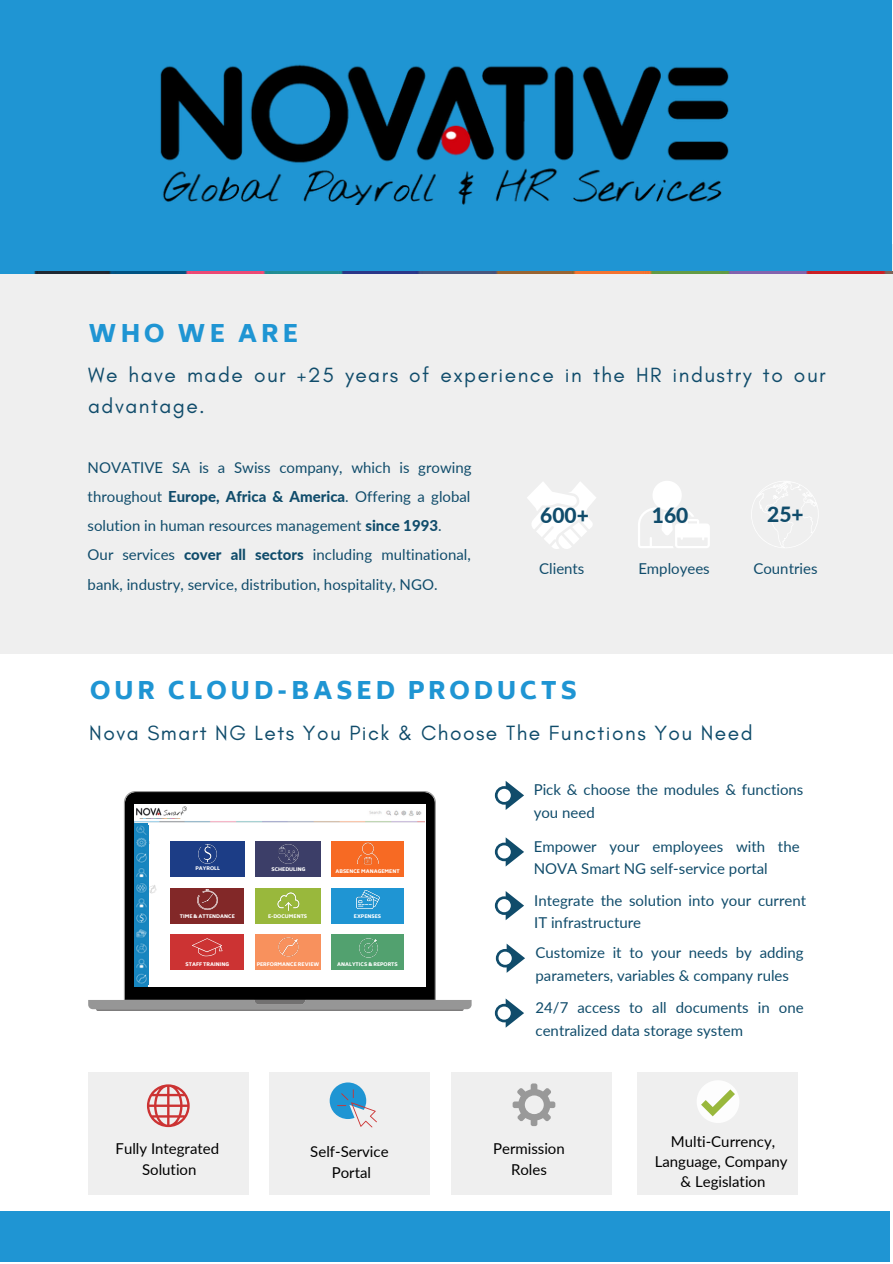
<style>
.page{position:relative;width:893px;height:1264px;background:#fff}
.page>*{position:absolute;margin:0;border:0;box-sizing:border-box;transform-origin:0 0}
.t1{font:800 24px "Biryani";letter-spacing:.155em;color:#1f95d3}
.t2{font:21px/30.3px "Glacial Indifference";letter-spacing:.07em;color:#104c6b}
.t3{font:800 21px "Lato";color:#104c6b}
.t4{font:15px/22.5px "Lato";color:#104c6b}
.t5{font:15px/20.2px "Lato";color:#000;text-align:center}
.t6{font:800 4.8px "Biryani";color:#fff}
.s1{font-weight:800}
</style>
<div class="page">
<div style="left:0;top:245px;width:892px;height:408px;background:#efefef"></div>
<div style="left:0;top:0;width:891px;height:271px;background:#1f95d3"></div>
<img style="left:160px;top:64px;width:569px;height:140px">
<img style="left:0;top:271px;width:892px;height:2px">
<div style="left:0;top:1210px;width:889px;height:51px;background:#1f95d3"></div>
<svg style="left:527px;top:482px;width:69px;height:67px"></svg>
<svg style="left:638px;top:481px;width:71px;height:67px"></svg>
<svg style="left:751px;top:481px;width:68px;height:67px"></svg>
<svg style="left:88px;top:791px;width:383px;height:218px"></svg>
<svg style="left:96px;top:999px;width:367px;height:11px;background:#8c8c8c"></svg>
<div style="left:134px;top:804px;width:291px;height:182px;background:#fff"></div>
<svg style="left:148px;top:884px;width:9px;height:10px"></svg>
<img style="left:135px;top:821px;width:289px;height:1px">
<img style="left:136px;top:806px;width:50px;height:10px">
<svg style="left:148px;top:837px;width:2px;height:11px"></svg>
<div style="left:134px;top:822px;width:14px;height:164px;background:#1886c0"></div>
<img style="left:136px;top:825px;width:11px;height:159px">
<img style="left:369px;top:810px;width:52px;height:6px">
<div style="left:171px;top:841px;width:74px;height:36px;background:#1c3d86"></div>
<div style="left:256px;top:841px;width:65px;height:36px;background:#3c3e68"></div>
<div style="left:331px;top:841px;width:72px;height:36px;background:#f76a23"></div>
<div style="left:171px;top:887px;width:73px;height:36px;background:#822828"></div>
<div style="left:331px;top:888px;width:72px;height:36px;background:#1f95d3"></div>
<div style="left:171px;top:934px;width:73px;height:36px;background:#c33"></div>
<div style="left:255px;top:934px;width:65px;height:36px;background:#f8915d"></div>
<div style="left:331px;top:934px;width:72px;height:36px;background:#52a16f"></div>
<img style="left:198px;top:845px;width:19px;height:18px">
<img style="left:278px;top:844px;width:20px;height:19px">
<img style="left:197px;top:889px;width:20px;height:20px">
<img style="left:192px;top:938px;width:31px;height:19px">
<img style="left:278px;top:937px;width:20px;height:19px">
<img style="left:359px;top:938px;width:19px;height:19px">
<img style="left:357px;top:842px;width:22px;height:23px">
<div style="left:255px;top:887px;width:65px;height:36px;background:#99b83c"></div>
<img style="left:277px;top:892px;width:23px;height:19px">
<img style="left:357px;top:890px;width:22px;height:19px">
<div style="left:88px;top:1072px;width:160px;height:122px;background:#efefef"></div>
<div style="left:269px;top:1072px;width:160px;height:122px;background:#efefef"></div>
<div style="left:451px;top:1072px;width:160px;height:122px;background:#efefef"></div>
<div style="left:638px;top:1072px;width:160px;height:122px;background:#efefef"></div>
<svg style="left:147px;top:1084px;width:43px;height:43px"></svg>
<svg style="left:329px;top:1082px;width:48px;height:45px"></svg>
<div style="left:530px;top:1083px;width:7px;height:10px;background:#999;border-radius:2px"></div>
<div style="left:530px;top:1116px;width:7px;height:10px;background:#999;border-radius:2px"></div>
<svg style="left:517px;top:1087px;width:34px;height:34px"></svg>
<div style="left:545px;top:1101px;width:10px;height:7px;background:#999;border-radius:2px"></div>
<div style="left:512px;top:1101px;width:10px;height:7px;background:#999;border-radius:2px"></div>
<svg style="left:697px;top:1081px;width:42px;height:41px"></svg>
<svg style="left:495px;top:781px;width:29px;height:29px"></svg>
<svg style="left:495px;top:837px;width:29px;height:29px"></svg>
<svg style="left:495px;top:891px;width:29px;height:29px"></svg>
<svg style="left:496px;top:943px;width:29px;height:29px"></svg>
<svg style="left:495px;top:998px;width:29px;height:29px"></svg>
<h1 class="t1" style="left:88px;top:319px;width:212px">WHO WE ARE</h1>
<h2 class="t2" style="left:88px;top:360px;width:739px">We have made our +25 years of experience in the HR industry to our advantage.</h2>
<p class="t4" style="left:88px;top:452px;width:385px;line-height:29.2px">NOVATIVE SA is a Swiss company, which is growing throughout <span class="s1">Europe, Africa &amp; America</span>. Offering a global solution in human resources management <span class="s1">since 1993</span>.<br>Our services <span class="s1">cover all sectors</span> including multinational, bank, industry, service, distribution, hospitality, NGO.</p>
<h2 class="t3" style="left:540px;top:502px;width:50px">600+</h2>
<p class="t4" style="left:539px;top:557px;width:47px">Clients</p>
<h1 class="t1" style="left:90px;top:677px;width:488px">OUR CLOUD-BASED PRODUCTS</h1>
<h2 class="t3" style="left:651px;top:502px;width:38px">160</h2>
<p class="t4" style="left:638px;top:557px;width:73px">Employees</p>
<h2 class="t3" style="left:767px;top:501px;width:38px">25+</h2>
<p class="t4" style="left:753px;top:557px;width:66px">Countries</p>
<h2 class="t2" style="left:89px;top:718px;width:665px">Nova Smart NG Lets You Pick &amp; Choose The Functions You Need</h2>
<p class="t6" style="left:195px;top:865px;width:26px">PAYROLL</p>
<p class="t6" style="left:271px;top:866px;width:35px">SCHEDULING</p>
<p class="t6" style="left:335px;top:868px;width:66px">ABSENCE MANAGEMENT</p>
<p class="t6" style="left:180px;top:913px;width:57px">TIME &amp; ATTENDANCE</p>
<p class="t6" style="left:354px;top:913px;width:29px">EXPENSES</p>
<p class="t6" style="left:268px;top:913px;width:41px">E-DOCUMENTS</p>
<p class="t6" style="left:185px;top:961px;width:45px">STAFF TRAINING</p>
<p class="t6" style="left:257px;top:961px;width:64px">PERFORMANCE REVIEW</p>
<p class="t6" style="left:337px;top:961px;width:62px">ANALYTICS &amp; REPORTS</p>
<p class="t4" style="left:533px;top:778px;width:271px">Pick &amp; choose the modules &amp; functions you need</p>
<p class="t4" style="left:533px;top:834px;width:267px">Empower your employees with the<br>NOVA Smart NG self-service portal</p>
<p class="t4" style="left:534px;top:888px;width:273px">Integrate the solution into your current<br>IT infrastructure</p>
<p class="t4" style="left:535px;top:941px;width:269px">Customize it to your needs by adding parameters, variables &amp; company rules</p>
<p class="t4" style="left:535px;top:996px;width:269px">24/7 access to all documents in one centralized data storage system</p>
<p class="t5" style="left:115px;top:1138px;width:105px">Fully Integrated<br>Solution</p>
<p class="t5" style="left:310px;top:1141px;width:80px">Self-Service<br>Portal</p>
<p class="t5" style="left:493px;top:1138px;width:73px">Permission<br>Roles</p>
<p class="t5" style="left:654px;top:1130px;width:134px">Multi-Currency,<br>Language, Company &amp; Legislation</p>
</div>
